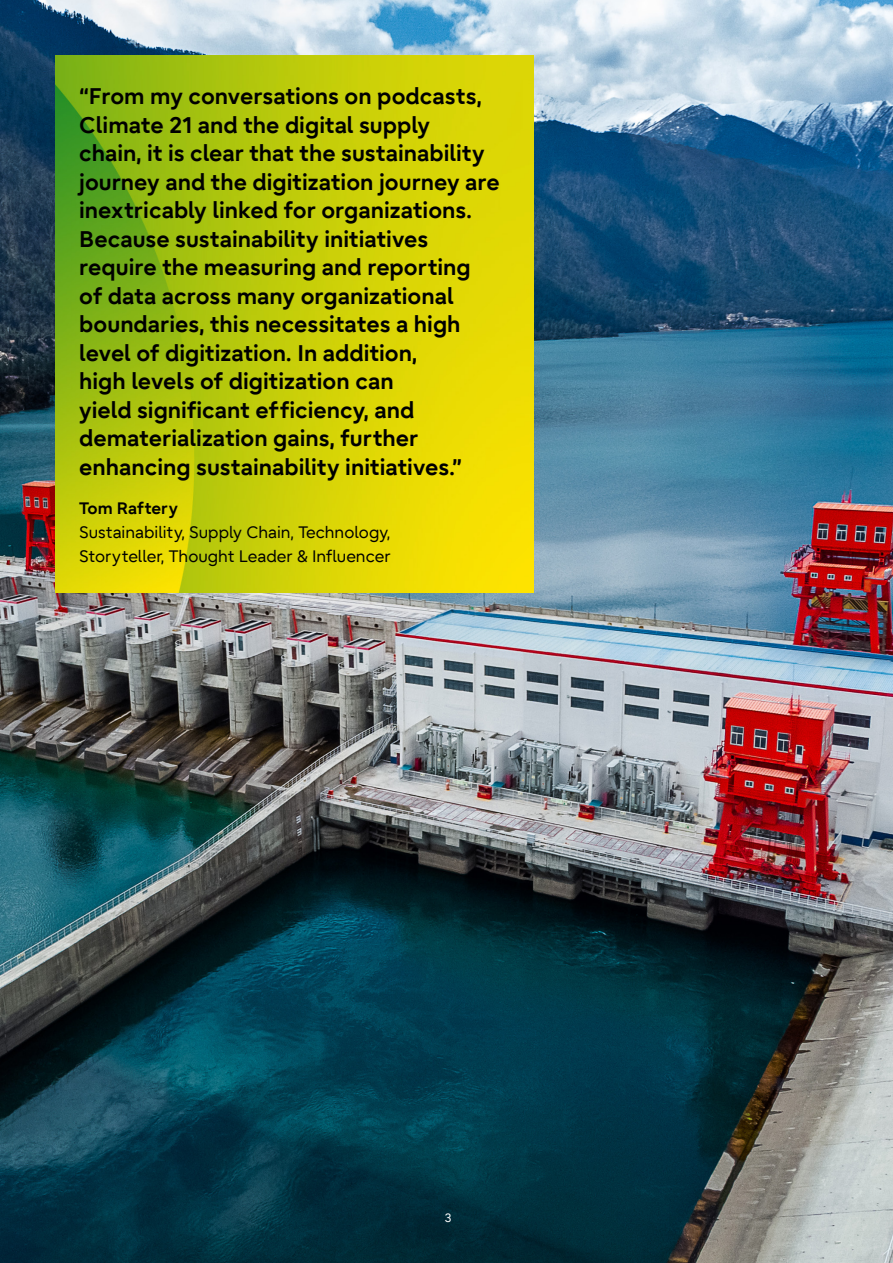
<style>
.page{position:relative;width:893px;height:1263px;background:#fff}
.page>*{position:absolute;margin:0;border:0;box-sizing:border-box;transform-origin:0 0}
.t1{font:700 22.5px/28.5px "Fujitsu Infinity Pro";color:#000}
.t2{font:16.5px/24px "Fujitsu Infinity Pro";color:#000}
.t3{font:700 16.5px "Fujitsu Infinity Pro";color:#000}
.t4{font:12px "Fujitsu Infinity Pro";color:#fff}
</style>
<div class="page">
<img style="left:0;top:0;width:893px;height:1263px">
<img style="left:56px;top:56px;width:477px;height:537px">
<p class="t1" style="left:79px;top:82px;width:422px">“From my conversations on podcasts, Climate 21 and the digital supply<br>chain, it is clear that the sustainability journey and the digitization journey are inextricably linked for organizations.<br>Because sustainability initiatives require the measuring and reporting<br>of data across many organizational boundaries, this necessitates a high level of digitization. In addition,<br>high levels of digitization can<br>yield significant efficiency, and dematerialization gains, further enhancing sustainability initiatives.”</p>
<p class="t3" style="left:79px;top:497px;width:100px">Tom Raftery</p>
<p class="t2" style="left:79px;top:520px;width:313px">Sustainability, Supply Chain, Technology,<br>Storyteller, Thought Leader &amp; Influencer</p>
<p class="t4" style="left:445px;top:1210px;width:8px">3</p>
</div>
